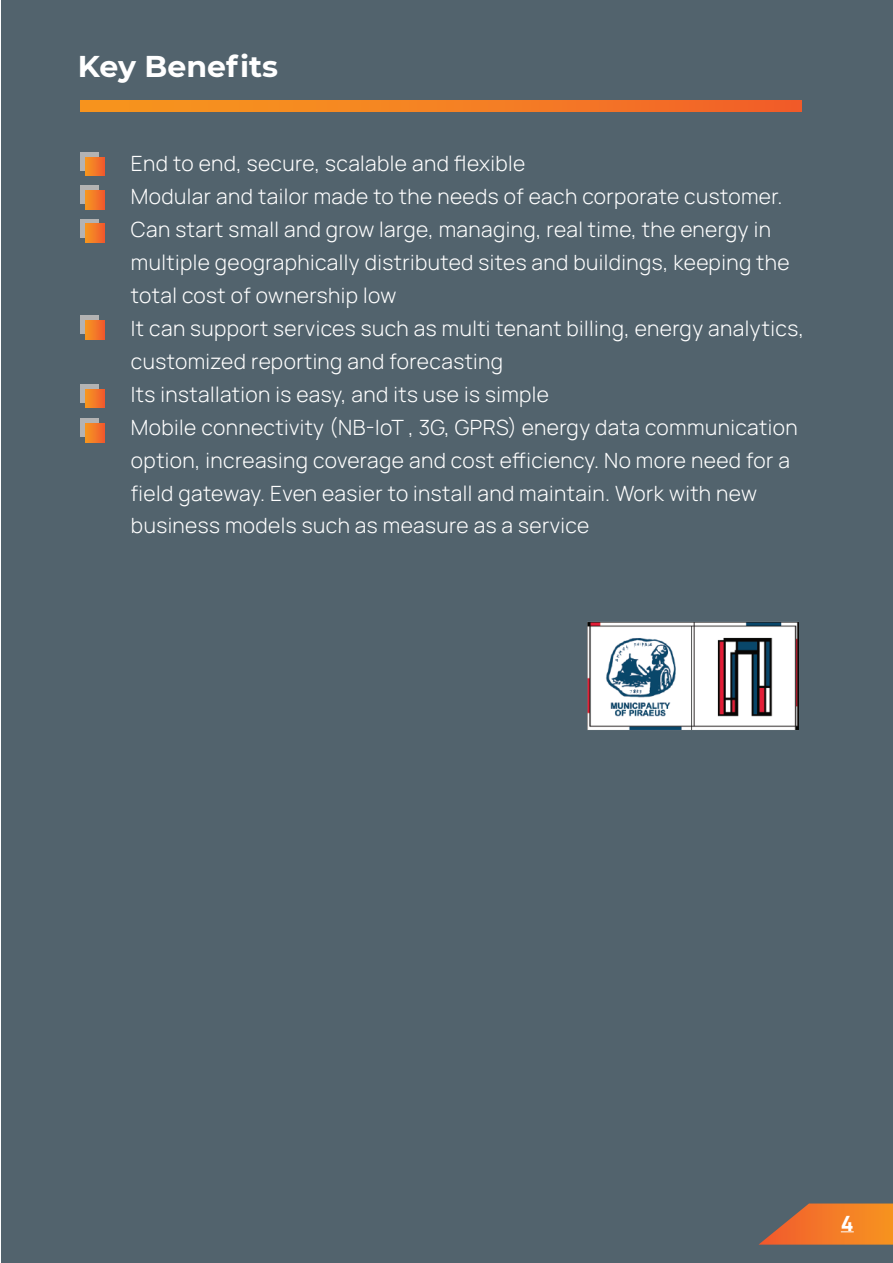
<style>
.page{position:relative;width:893px;height:1263px;background:#fff}
.page>*{position:absolute;margin:0;border:0;box-sizing:border-box;transform-origin:0 0}
.t1{font:700 30px "Montserrat";color:#fff}
.t2{font:300 21px/33px "Manrope";letter-spacing:.02em;color:#fff}
.t3{font:800 21px "Manrope";color:#fff}
</style>
<div class="page">
<div style="left:2px;top:0;width:891px;height:1263px;background:#52636d"></div>
<svg style="left:759px;top:1203px;width:134px;height:41px"></svg>
<div style="left:80px;top:152px;width:19px;height:19px;background:#b3b3b3"></div>
<svg style="left:85px;top:157px;width:19px;height:19px"></svg>
<div style="left:80px;top:186px;width:19px;height:18px;background:#b3b3b3"></div>
<svg style="left:85px;top:191px;width:19px;height:18px"></svg>
<div style="left:80px;top:219px;width:19px;height:18px;background:#b3b3b3"></div>
<svg style="left:85px;top:224px;width:19px;height:18px"></svg>
<div style="left:80px;top:315px;width:19px;height:19px;background:#b3b3b3"></div>
<svg style="left:85px;top:320px;width:19px;height:19px"></svg>
<div style="left:80px;top:384px;width:19px;height:19px;background:#b3b3b3"></div>
<svg style="left:85px;top:389px;width:19px;height:19px"></svg>
<div style="left:80px;top:418px;width:19px;height:19px;background:#b3b3b3"></div>
<svg style="left:85px;top:423px;width:19px;height:19px"></svg>
<svg style="left:80px;top:101px;width:722px;height:10px;background:#f47e22"></svg>
<img style="left:587px;top:622px;width:212px;height:108px">
<h1 class="t1" style="left:78px;top:45px;width:202px">Key Benefits</h1>
<p class="t2" style="left:131px;top:146px;width:674px">End to end, secure, scalable and flexible<br>Modular and tailor made to the needs of each corporate customer.<br>Can start small and grow large, managing, real time, the energy in multiple geographically distributed sites and buildings, keeping the total cost of ownership low<br>It can support services such as multi tenant billing, energy analytics, customized reporting and forecasting<br>Its installation is easy, and its use is simple<br>Mobile connectivity (NB-IoT , 3G, GPRS) energy data communication option, increasing coverage and cost efficiency. No more need for a field gateway. Even easier to install and maintain. Work with new business models such as measure as a service</p>
<p class="t3" style="left:841px;top:1208px;width:14px">4</p>
</div>
